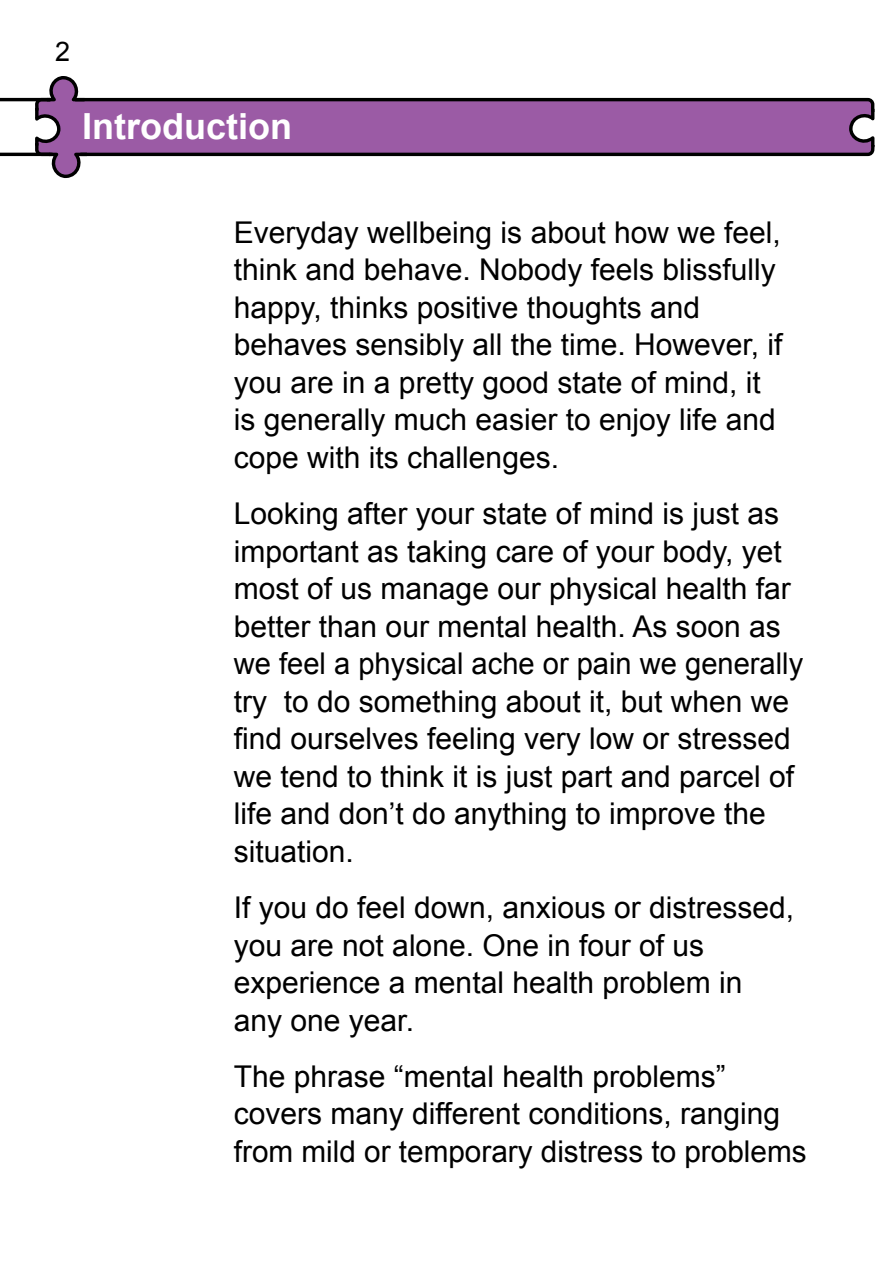
<style>
.page{position:relative;width:893px;height:1263px;background:#fff}
.page>*{position:absolute;margin:0;border:0;box-sizing:border-box;transform-origin:0 0}
.t1{font:700 36px "Arial";color:#fff}
.t2{font:30px/37.5px "Arial";color:#000}
.t3{font:27px "Arial";color:#000}
</style>
<div class="page">
<hr style="left:0;top:98px;width:50px;height:3px;background:#000">
<hr style="left:0;top:153px;width:50px;height:3px;background:#000">
<svg style="left:49px;top:76px;width:32px;height:103px"></svg>
<svg style="left:33px;top:96px;width:842px;height:62px;background:#905d98"></svg>
<p class="t3" style="left:55px;top:34px;width:17px">2</p>
<p class="t1" style="left:82px;top:102px;width:211px">Introduction</p>
<p class="t2" style="left:234px;top:214px;width:550px">Everyday wellbeing is about how we feel, think and behave. Nobody feels blissfully happy, thinks positive thoughts and behaves sensibly all the time. However, if you are in a pretty good state of mind, it is generally much easier to enjoy life and cope with its challenges.</p>
<p class="t2" style="left:234px;top:495px;width:571px">Looking after your state of mind is just as important as taking care of your body, yet most of us manage our physical health far better than our mental health. As soon as we feel a physical ache or pain we generally try to do something about it, but when we find ourselves feeling very low or stressed we tend to think it is just part and parcel of life and don’t do anything to improve the situation.</p>
<p class="t2" style="left:234px;top:889px;width:562px">If you do feel down, anxious or distressed, you are not alone. One in four of us experience a mental health problem in any one year.</p>
<p class="t2" style="left:234px;top:1058px;width:574px">The phrase “mental health problems” covers many different conditions, ranging from mild or temporary distress to problems</p>
</div>
